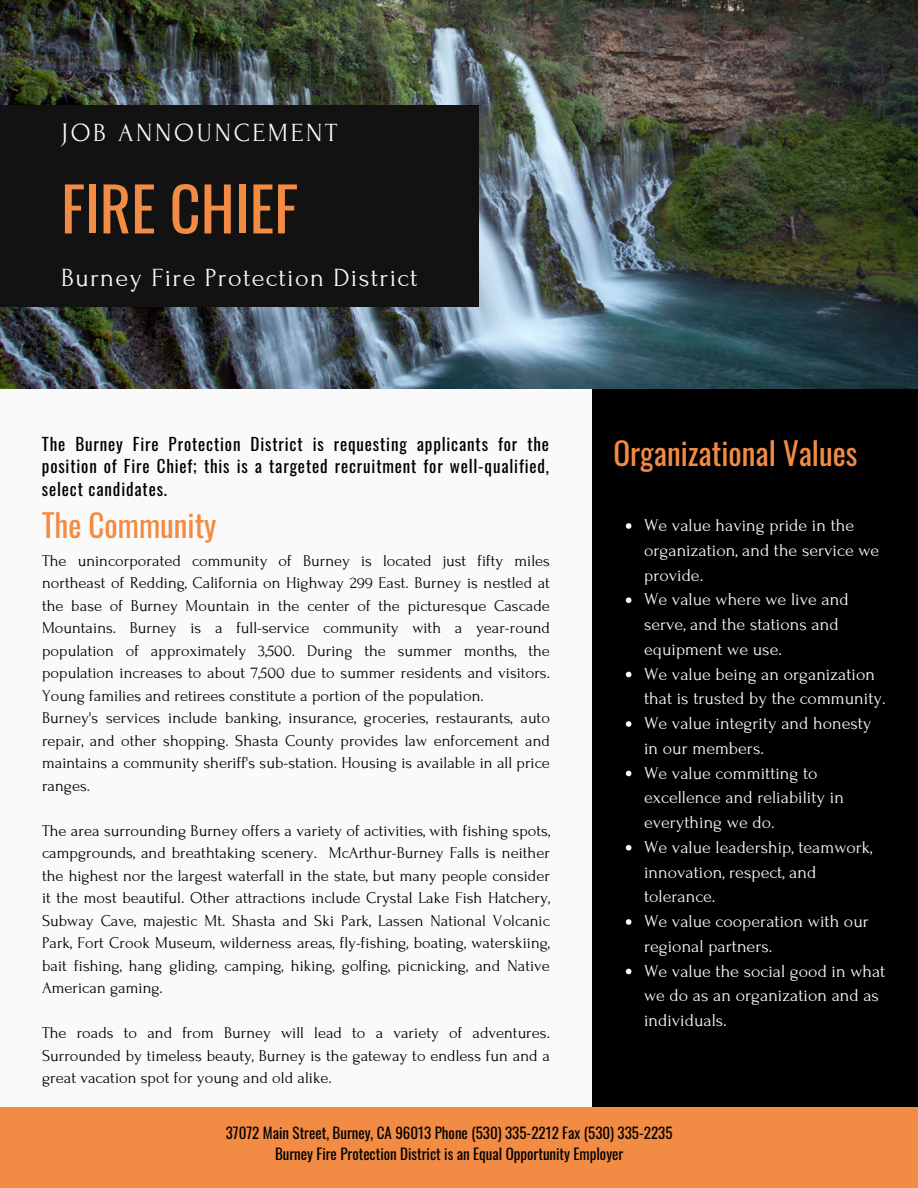
<style>
.page{position:relative;width:918px;height:1188px;background:#fafafa}
.page>*{position:absolute;margin:0;border:0;box-sizing:border-box;transform-origin:0 0}
.t1{font:60.45px "Oswald";color:#f28b43}
.t2{font:31.2px "Oswald";color:#f28b43}
.t3{font:26.1px "Forum";letter-spacing:.05em;color:#fafafa}
.t4{font:26.1px "Forum";letter-spacing:.1em;color:#fafafa}
.t5{font:18px/24.8px "Forum";color:#fafafa}
.t6{font:17.1px/22.5px "Oswald";letter-spacing:.05em;color:#000;text-align:justify}
.t7{font:16.5px/22.5px "Forum";color:#000;text-align:justify}
.t8{font:15px "Oswald";color:#000}
</style>
<div class="page">
<div style="left:593px;top:342px;width:325px;height:846px;background:#000"></div>
<img style="left:0;top:0;width:918px;height:389px">
<div style="left:0;top:106px;width:479px;height:201px;background:#121212"></div>
<div style="left:0;top:1107px;width:918px;height:81px;background:#f28b43"></div>
<svg style="left:626px;top:523px;width:5px;height:6px"></svg>
<svg style="left:626px;top:597px;width:5px;height:6px"></svg>
<svg style="left:626px;top:672px;width:5px;height:5px"></svg>
<svg style="left:626px;top:721px;width:5px;height:6px"></svg>
<svg style="left:626px;top:771px;width:5px;height:5px"></svg>
<svg style="left:626px;top:845px;width:5px;height:6px"></svg>
<svg style="left:626px;top:919px;width:5px;height:6px"></svg>
<svg style="left:626px;top:969px;width:5px;height:5px"></svg>
<h1 class="t4" style="left:61px;top:118px;width:278px">JOB ANNOUNCEMENT</h1>
<h3 class="t1" style="left:61px;top:161px;width:238px">FIRE CHIEF</h3>
<h4 class="t3" style="left:61px;top:264px;width:358px">Burney Fire Protection District</h4>
<p class="t6" style="left:42px;top:432px;width:509px">The Burney Fire Protection District is requesting applicants for the position of Fire Chief; this is a targeted recruitment for well-qualified, select candidates.</p>
<h2 class="t2" style="left:42px;top:501px;width:176px">The Community</h2>
<p class="t7" style="left:42px;top:549px;width:509px;text-align:left">The unincorporated community of Burney is located just fifty miles northeast of Redding, California on Highway 299 East. Burney is nestled at the base of Burney Mountain in the center of the picturesque Cascade Mountains. Burney is a full-service community with a year-round population of approximately 3,500. During the summer months, the population increases to about 7,500 due to summer residents and visitors.<br>Young families and retirees constitute a portion of the population.<br>Burney's services include banking, insurance, groceries, restaurants, auto repair, and other shopping. Shasta County provides law enforcement and maintains a community sheriff's sub-station. Housing is available in all price ranges.</p>
<p class="t7" style="left:42px;top:819px;width:509px">The area surrounding Burney offers a variety of activities, with fishing spots, campgrounds, and breathtaking scenery. McArthur-Burney Falls is neither the highest nor the largest waterfall in the state, but many people consider it the most beautiful. Other attractions include Crystal Lake Fish Hatchery, Subway Cave, majestic Mt. Shasta and Ski Park, Lassen National Volcanic Park, Fort Crook Museum, wilderness areas, fly-fishing, boating, waterskiing, bait fishing, hang gliding, camping, hiking, golfing, picnicking, and Native American gaming.</p>
<p class="t7" style="left:42px;top:1022px;width:509px">The roads to and from Burney will lead to a variety of adventures.<br>Surrounded by timeless beauty, Burney is the gateway to endless fun and a great vacation spot for young and old alike.</p>
<p class="t2" style="left:613px;top:429px;width:246px">Organizational Values</p>
<p class="t5" style="left:644px;top:513px;width:237px">We value having pride in the organization, and the service we provide.</p>
<p class="t5" style="left:644px;top:587px;width:206px">We value where we live and serve, and the stations and equipment we use.</p>
<p class="t5" style="left:644px;top:662px;width:243px">We value being an organization that is trusted by the community.</p>
<p class="t5" style="left:644px;top:711px;width:229px">We value integrity and honesty in our members.</p>
<h5 class="t5" style="left:644px;top:761px;width:201px">We value committing to excellence and reliability in everything we do.</h5>
<h2 class="t5" style="left:644px;top:835px;width:230px">We value leadership, teamwork, innovation, respect, and tolerance.</h2>
<h5 class="t5" style="left:644px;top:909px;width:226px">We value cooperation with our regional partners.</h5>
<h5 class="t5" style="left:644px;top:959px;width:243px">We value the social good in what we do as an organization and as individuals.</h5>
<h5 class="t8" style="left:226px;top:1121px;width:448px">37072 Main Street, Burney, CA 96013 Phone (530) 335-2212 Fax (530) 335-2235</h5>
<p class="t8" style="left:275px;top:1142px;width:350px">Burney Fire Protection District is an Equal Opportunity Employer</p>
</div>
